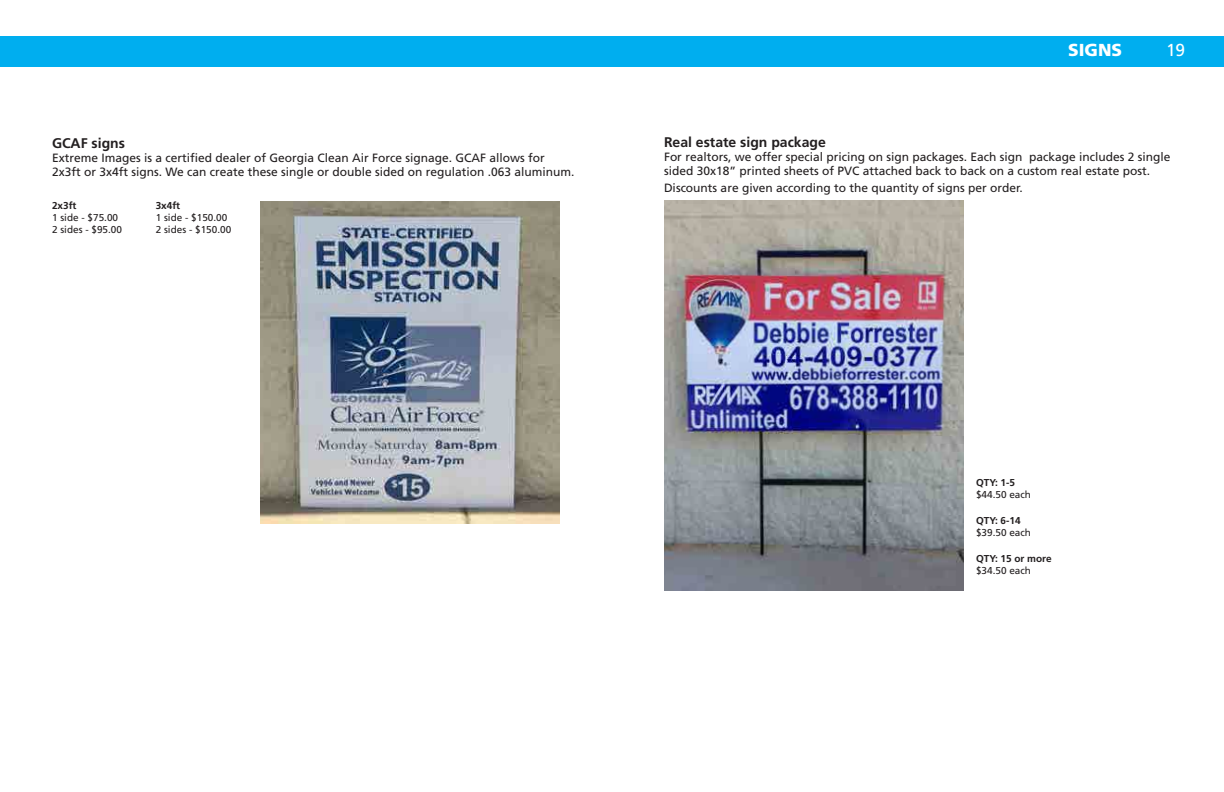
<style>
.page{position:relative;width:1224px;height:792px;background:#fff}
.page>*{position:absolute;margin:0;border:0;box-sizing:border-box;transform-origin:0 0}
.t1{font:900 17.4px "Frutiger LT Std";color:#fff}
.t2{font:17.4px "Frutiger LT Std";color:#fff}
.t3{font:700 14px "Frutiger LT Std";color:#231f20}
.t4{font:12px/14px "Frutiger LT Std";color:#231f20}
.t5{font:10px/12px "Frutiger LT Std";color:#231f20}
.t6{font:700 10px "Frutiger LT Std";color:#231f20}
</style>
<div class="page">
<div style="left:0;top:36px;width:1224px;height:31px;background:#00aeef"></div>
<img style="left:260px;top:201px;width:300px;height:323px">
<img style="left:664px;top:201px;width:300px;height:390px">
<p class="t3" style="left:52px;top:135px;width:75px">GCAF signs</p>
<p class="t4" style="left:52px;top:151px;width:524px">Extreme Images is a certified dealer of Georgia Clean Air Force signage. GCAF allows for<br>2x3ft or 3x4ft signs. We can create these single or double sided on regulation .063 aluminum.</p>
<p class="t6" style="left:52px;top:199px;width:26px">2x3ft</p>
<p class="t5" style="left:52px;top:211px;width:72px">1 side - $75.00<br>2 sides - $95.00</p>
<p class="t6" style="left:156px;top:199px;width:26px">3x4ft</p>
<p class="t5" style="left:156px;top:211px;width:77px">1 side - $150.00<br>2 sides - $150.00</p>
<h1 class="t1" style="left:1068px;top:40px;width:56px">SIGNS</h1>
<h1 class="t2" style="left:1166px;top:40px;width:21px">19</h1>
<p class="t3" style="left:664px;top:134px;width:163px">Real estate sign package</p>
<p class="t4" style="left:664px;top:150px;width:508px">For realtors, we offer special pricing on sign packages. Each sign package includes 2 single sided 30x18” printed sheets of PVC attached back to back on a custom real estate post.</p>
<p class="t4" style="left:664px;top:180px;width:360px">Discounts are given according to the quantity of signs per order.</p>
<p class="t6" style="left:976px;top:477px;width:41px">QTY: 1-5</p>
<p class="t5" style="left:976px;top:489px;width:57px">$44.50 each</p>
<p class="t6" style="left:976px;top:515px;width:46px">QTY: 6-14</p>
<p class="t5" style="left:976px;top:527px;width:57px">$39.50 each</p>
<p class="t6" style="left:976px;top:553px;width:77px">QTY: 15 or more</p>
<p class="t5" style="left:976px;top:565px;width:57px">$34.50 each</p>
</div>
